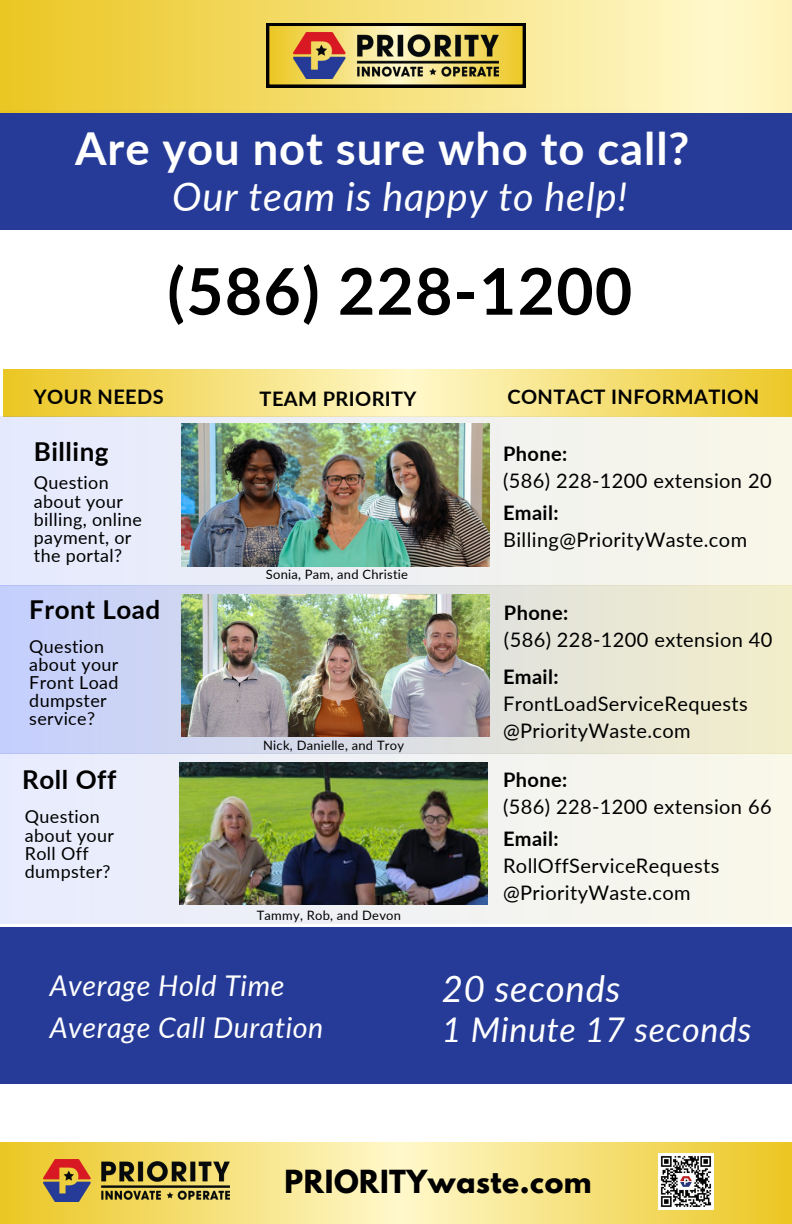
<style>
.page{position:relative;width:792px;height:1224px;background:#fff}
.page>*{position:absolute;margin:0;border:0;box-sizing:border-box;transform-origin:0 0}
.t1{font:700 64.4px "Lato";letter-spacing:.02em;color:#000}
.t2{font:700 45.4px "Lato";letter-spacing:.02em;color:#fff}
.t3{font:italic 39.6px "Lato";letter-spacing:.02em;color:#fff}
.t4{font:italic 36.6px "Lato";letter-spacing:.02em;color:#fff}
.t5{font:italic 34px "Lato";letter-spacing:.02em;color:#fff}
.t6{font:italic 28.6px "Lato";letter-spacing:.02em;color:#fff}
.t7{font:700 28.2px "League Spartan";letter-spacing:.02em;color:#000}
.t8{font:700 26px "Lato";letter-spacing:.02em;color:#000}
.t9{font:20px "Lato";letter-spacing:.02em;color:#000}
.t10{font:700 20px "Lato";letter-spacing:.02em;color:#000}
.t11{font:17.8px/18.2px "Lato";letter-spacing:.02em;color:#000}
.t12{font:13px "Lato";letter-spacing:.02em;color:#000}
</style>
<div class="page">
<div style="left:0;top:111px;width:792px;height:119px;background:#253b97"></div>
<svg style="left:0;top:0;width:792px;height:112px;background:#f4e07b"></svg>
<svg style="left:3px;top:370px;width:789px;height:46px;background:#f5df77"></svg>
<div style="left:0;top:416px;width:792px;height:169px;background:linear-gradient(to right,#dee5f9,#f6f5e5)"></div>
<div style="left:0;top:585px;width:792px;height:168px;background:linear-gradient(to right,#c5cffe,#f2eeca)"></div>
<div style="left:0;top:753px;width:792px;height:171px;background:linear-gradient(to right,#e7ebfe,#faf8e9)"></div>
<svg style="left:0;top:1142px;width:792px;height:82px;background:#f5e17c"></svg>
<img style="left:43px;top:1160px;width:186px;height:42px">
<img style="left:658px;top:1154px;width:56px;height:55px">
<svg style="left:266px;top:23px;width:260px;height:64px;background:#b39f44"></svg>
<img style="left:294px;top:32px;width:205px;height:46px">
<img style="left:182px;top:424px;width:307px;height:142px">
<img style="left:182px;top:594px;width:308px;height:143px">
<img style="left:180px;top:762px;width:307px;height:143px">
<div style="left:0;top:928px;width:792px;height:156px;background:#253b97"></div>
<p class="t2" style="left:75px;top:120px;width:616px">Are you not sure who to call?</p>
<p class="t3" style="left:172px;top:172px;width:457px">Our team is happy to help!</p>
<h6 class="t1" style="left:167px;top:251px;width:466px">(586) 228-1200</h6>
<p class="t10" style="left:34px;top:384px;width:131px">YOUR NEEDS</p>
<p class="t10" style="left:507px;top:384px;width:253px">CONTACT INFORMATION</p>
<h5 class="t8" style="left:34px;top:435px;width:76px">Billing</h5>
<p class="t10" style="left:503px;top:441px;width:66px">Phone:</p>
<p class="t9" style="left:503px;top:468px;width:270px">(586) 228-1200 extension 20</p>
<p class="t10" style="left:260px;top:386px;width:158px">TEAM PRIORITY</p>
<p class="t11" style="left:34px;top:473px;width:110px">Question about your billing, online payment, or the portal?</p>
<p class="t10" style="left:503px;top:500px;width:57px">Email:</p>
<p class="t9" style="left:503px;top:527px;width:246px">Billing@PriorityWaste.com</p>
<h1 class="t8" style="left:29px;top:594px;width:133px">Front Load</h1>
<p class="t11" style="left:29px;top:637px;width:91px">Question about your<br>Front Load dumpster service?</p>
<p class="t8" style="left:22px;top:764px;width:96px">Roll Off</p>
<p class="t11" style="left:25px;top:807px;width:91px">Question about your<br>Roll Off dumpster?</p>
<h5 class="t12" style="left:266px;top:566px;width:144px">Sonia, Pam, and Christie</h5>
<p class="t12" style="left:263px;top:737px;width:142px">Nick, Danielle, and Troy</p>
<p class="t12" style="left:257px;top:907px;width:146px">Tammy, Rob, and Devon</p>
<p class="t6" style="left:50px;top:967px;width:236px">Average Hold Time</p>
<h3 class="t6" style="left:50px;top:1010px;width:275px">Average Call Duration</h3>
<h5 class="t10" style="left:504px;top:601px;width:66px">Phone:</h5>
<p class="t9" style="left:504px;top:628px;width:270px">(586) 228-1200 extension 40</p>
<p class="t10" style="left:503px;top:665px;width:57px">Email:</p>
<p class="t9" style="left:503px;top:692px;width:246px">FrontLoadServiceRequests</p>
<p class="t9" style="left:503px;top:719px;width:189px">@PriorityWaste.com</p>
<p class="t10" style="left:503px;top:768px;width:66px">Phone:</p>
<p class="t9" style="left:503px;top:795px;width:270px">(586) 228-1200 extension 66</p>
<p class="t10" style="left:503px;top:827px;width:57px">Email:</p>
<h5 class="t9" style="left:503px;top:854px;width:218px">RollOffServiceRequests</h5>
<p class="t9" style="left:503px;top:881px;width:189px">@PriorityWaste.com</p>
<h6 class="t4" style="left:442px;top:966px;width:180px">20 seconds</h6>
<h4 class="t5" style="left:442px;top:1008px;width:311px">1 Minute 17 seconds</h4>
<p class="t7" style="left:285px;top:1167px;width:308px">PRIORITYwaste.com</p>
</div>
